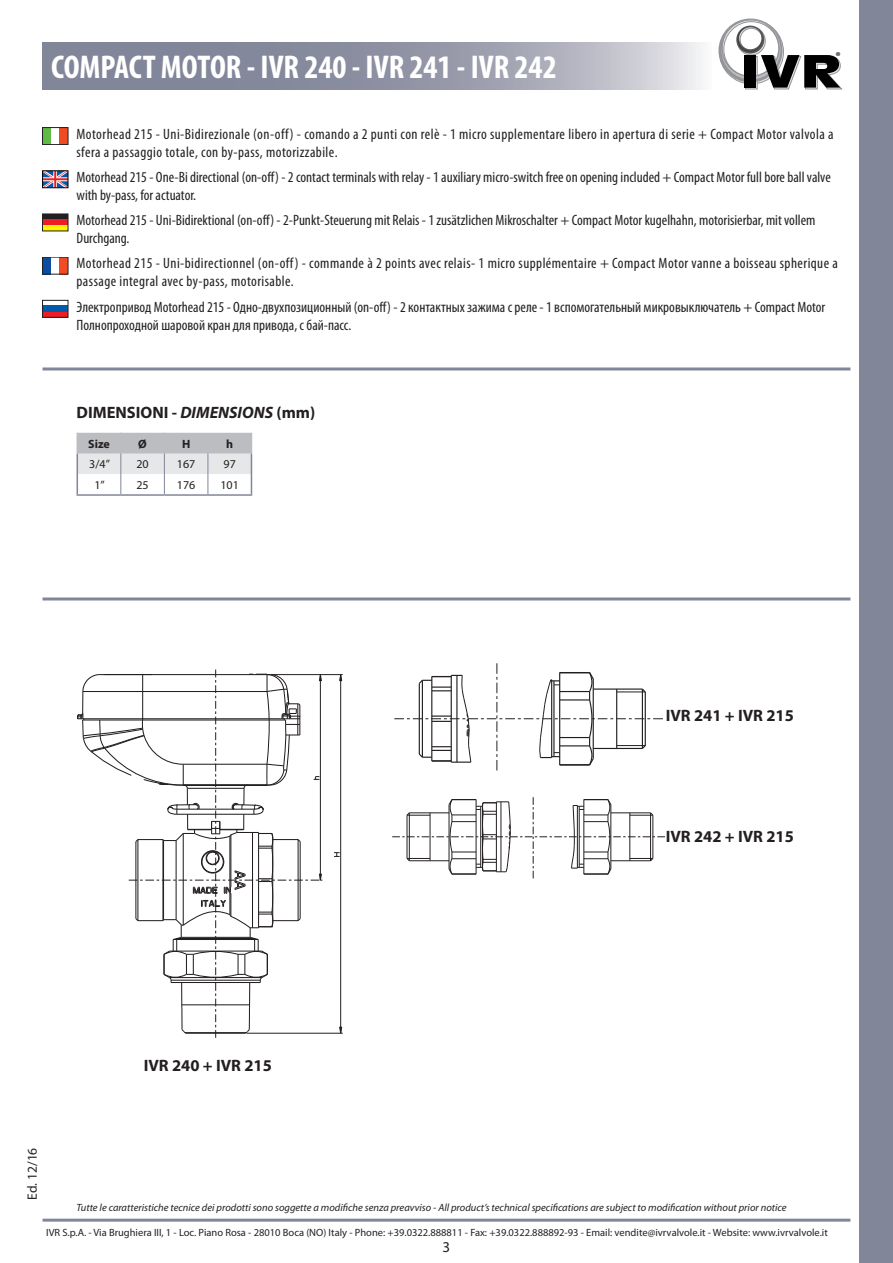
<style>
.page{position:relative;width:893px;height:1263px;background:#fff}
.page>*{position:absolute;margin:0;border:0;box-sizing:border-box;transform-origin:0 0}
.t1{font:700 condensed 33px "Myriad Pro";color:#fff}
.t2{font:700 16.5px "Myriad Pro";color:#231f20}
.t3{font:condensed 15px/18px "Myriad Pro";color:#231f20}
.t4{font:condensed 15px/18px "Myriad Pro";letter-spacing:.03em;color:#231f20}
.t5{font:15px "Myriad Pro";color:#231f20}
.t6{font:13.5px "Myriad Pro";color:#231f20}
.t7{font:12px "Myriad Pro";color:#231f20}
.t8{font:700 12px "Myriad Pro";color:#231f20}
.t9{font:700 11.55px "Myriad Pro";color:#231f20}
.t10{font:10.5px "Myriad Pro";color:#231f20}
.t11{font:italic 10.5px "Myriad Pro";color:#231f20}
.s1{font-style:italic}
</style>
<div class="page">
<div style="left:859px;top:0;width:34px;height:1263px;background:#818699"></div>
<hr style="left:43px;top:1219px;width:807px;height:3px;background:#818699">
<svg style="left:718px;top:19px;width:124px;height:70px"></svg>
<svg style="left:43px;top:43px;width:659px;height:46px;background:#9a9dad"></svg>
<svg style="left:334px;top:852px;width:6px;height:5px"></svg>
<svg style="left:339px;top:675px;width:3px;height:6px"></svg>
<svg style="left:339px;top:1027px;width:3px;height:6px"></svg>
<hr style="left:247px;top:1033px;width:96px;height:1px;background:#231f20">
<hr style="left:340px;top:675px;width:1px;height:358px;background:#231f20">
<hr style="left:271px;top:674px;width:72px;height:1px;background:#231f20">
<svg style="left:77px;top:669px;width:245px;height:369px"></svg>
<svg style="left:394px;top:663px;width:269px;height:107px"></svg>
<svg style="left:392px;top:797px;width:273px;height:81px"></svg>
<hr style="left:652px;top:815px;width:1px;height:43px;background:#231f20">
<hr style="left:77px;top:494px;width:44px;height:2px;background:#818699">
<hr style="left:121px;top:494px;width:43px;height:2px;background:#818699">
<hr style="left:164px;top:494px;width:44px;height:2px;background:#818699">
<hr style="left:208px;top:494px;width:44px;height:2px;background:#818699">
<svg style="left:77px;top:433px;width:175px;height:62px"></svg>
<hr style="left:43px;top:367px;width:807px;height:3px;background:#818699">
<hr style="left:43px;top:597px;width:807px;height:3px;background:#818699">
<div style="left:60px;top:128px;width:8px;height:17px;background:#f04b22"></div>
<div style="left:43px;top:128px;width:8px;height:17px;background:#5fbb46"></div>
<div style="left:43px;top:128px;width:25px;height:17px;border:1px solid #231f20"></div>
<svg style="left:44px;top:173px;width:22px;height:13px"></svg>
<div style="left:42px;top:171px;width:26px;height:17px;border:1px solid #000"></div>
<div style="left:43px;top:214px;width:25px;height:6px;background:#231f20"></div>
<div style="left:43px;top:220px;width:25px;height:5px;background:#ee1d23"></div>
<div style="left:43px;top:225px;width:25px;height:6px;background:#fff101"></div>
<div style="left:42px;top:214px;width:26px;height:17px;border:1px solid #231f20"></div>
<div style="left:60px;top:257px;width:8px;height:17px;background:#f04b22"></div>
<div style="left:43px;top:257px;width:8px;height:17px;background:#0d4da1"></div>
<div style="left:43px;top:306px;width:25px;height:6px;background:#015aaa"></div>
<div style="left:43px;top:312px;width:25px;height:5px;background:#ee1d23"></div>
<div style="left:42px;top:300px;width:26px;height:17px;border:1px solid #231f20"></div>
<h1 class="t1" style="left:51px;top:47px;width:507px">COMPACT MOTOR - IVR 240 - IVR 241 - IVR 242</h1>
<p class="t9" style="left:835px;top:49px;width:7px">®</p>
<p class="t4" style="left:77px;top:125px;width:758px">Motorhead 215 - Uni-Bidirezionale (on-off) - comando a 2 punti con relè - 1 micro supplementare libero in apertura di serie + Compact Motor valvola a sfera a passaggio totale, con by-pass, motorizzabile.</p>
<p class="t3" style="left:77px;top:168px;width:756px">Motorhead 215 - One-Bi directional (on-off) - 2 contact terminals with relay - 1 auxiliary micro-switch free on opening included + Compact Motor full bore ball valve with by-pass, for actuator.</p>
<p class="t3" style="left:77px;top:211px;width:740px">Motorhead 215 - Uni-Bidirektional (on-off) - 2-Punkt-Steuerung mit Relais - 1 zusätzlichen Mikroschalter + Compact Motor kugelhahn, motorisierbar, mit vollem<br>Durchgang.</p>
<p class="t4" style="left:77px;top:254px;width:763px">Motorhead 215 - Uni-bidirectionnel (on-off) - commande à 2 points avec relais- 1 micro supplémentaire + Compact Motor vanne a boisseau spherique a passage integral avec by-pass, motorisable.</p>
<p class="t3" style="left:77px;top:297px;width:750px">Электропривод Motorhead 215 - Одно-двухпозиционный (on-off) - 2 контактных зажима с реле - 1 вспомогательный микровыключатель + Compact Motor<br>Полнопроходной шаровой кран для привода, с бай-пасс.</p>
<p class="t2" style="left:77px;top:401px;width:240px">DIMENSIONI - <span class="s1">DIMENSIONS</span> (mm)</p>
<p class="t8" style="left:88px;top:436px;width:23px">Size</p>
<p class="t8" style="left:138px;top:436px;width:10px">Ø</p>
<p class="t8" style="left:182px;top:436px;width:10px">H</p>
<p class="t8" style="left:226px;top:436px;width:9px">h</p>
<p class="t7" style="left:89px;top:457px;width:22px">3/4”</p>
<p class="t7" style="left:136px;top:457px;width:14px">20</p>
<p class="t7" style="left:177px;top:457px;width:20px">167</p>
<p class="t7" style="left:224px;top:457px;width:14px">97</p>
<p class="t7" style="left:94px;top:478px;width:12px">1”</p>
<p class="t7" style="left:136px;top:478px;width:14px">25</p>
<p class="t7" style="left:177px;top:478px;width:20px">176</p>
<p class="t7" style="left:220px;top:478px;width:20px">101</p>
<p class="t2" style="left:666px;top:705px;width:130px">IVR 241 + IVR 215</p>
<p class="t2" style="left:666px;top:826px;width:130px">IVR 242 + IVR 215</p>
<p class="t2" style="left:144px;top:1054px;width:130px">IVR 240 + IVR 215</p>
<p class="t6" style="left:24px;top:1199px;width:54px;rotate:-90deg">Ed. 12/16</p>
<p class="t11" style="left:77px;top:1201px;width:712px">Tutte le caratteristiche tecnice dei prodotti sono soggette a modifiche senza preavviso - All product’s technical specifications are subject to modification without prior notice</p>
<p class="t10" style="left:46px;top:1225px;width:783px">IVR S.p.A. - Via Brughiera III, 1 - Loc. Piano Rosa - 28010 Boca (NO) Italy - Phone: +39.0322.888811 - Fax: +39.0322.888892-93 - Email: vendite@ivrvalvole.it - Website: www.ivrvalvole.it</p>
<p class="t5" style="left:443px;top:1237px;width:9px">3</p>
</div>
